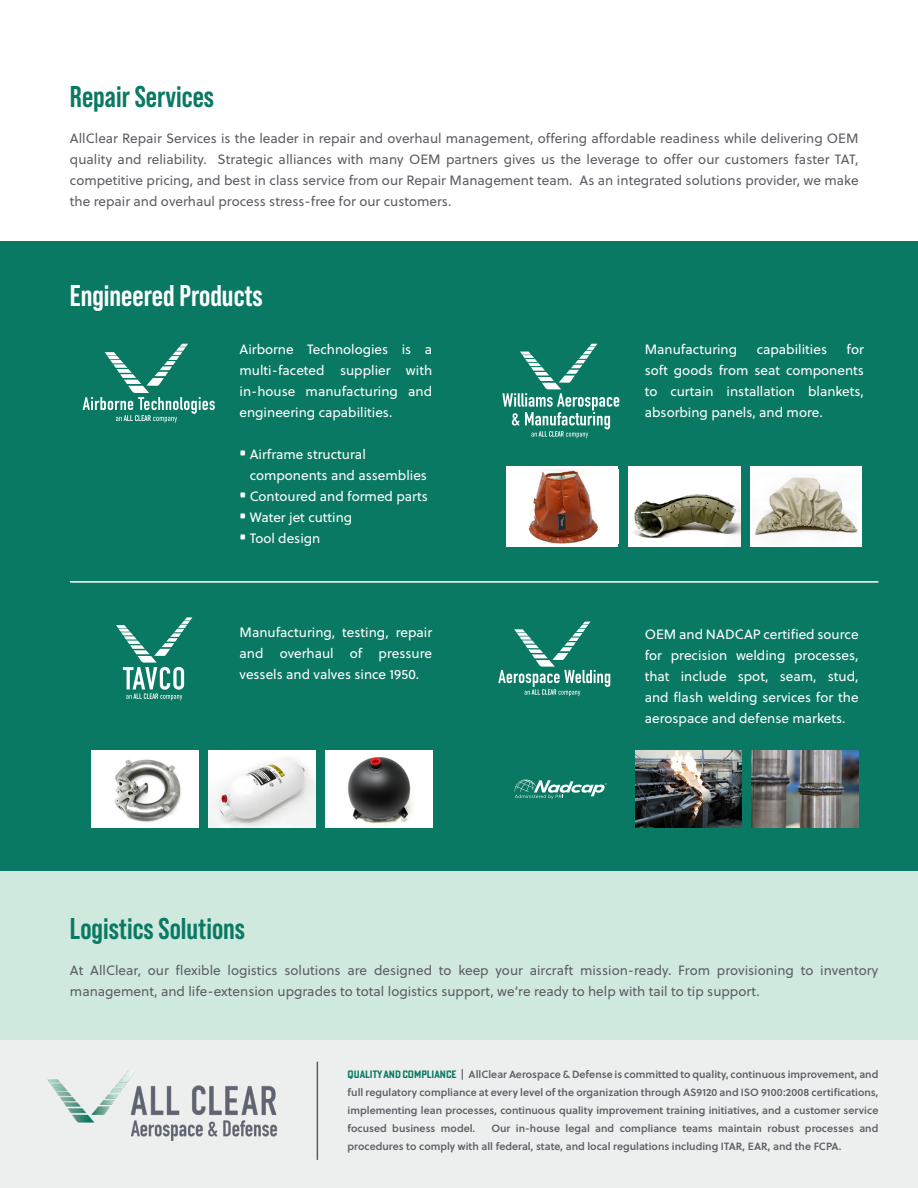
<style>
.page{position:relative;width:918px;height:1188px;background:#fff}
.page>*{position:absolute;margin:0;border:0;box-sizing:border-box;transform-origin:0 0}
.t1{font:700 30px "Bebas Neue Pro";color:#0a7963}
.t2{font:700 30px "Bebas Neue Pro";color:#fff}
.t3{font:13.5px/21px "Soleil";color:#5d5d65}
.t4{font:13.5px/21px "Soleil";color:#fff;text-align:justify}
.t5{font:10.5px/18px "Soleil Sb";color:#5d5d65;text-align:justify}
.s1{font-family:"Poster Gothic Cond ATF";font-weight:700;font-size:18px}
.s2{font-family:"Poster Gothic Cond ATF";font-weight:700;color:#0a7963}
</style>
<div class="page">
<div style="left:0;top:900px;width:918px;height:288px;background:#ecefee"></div>
<img style="left:47px;top:1070px;width:231px;height:71px">
<hr style="left:317px;top:1062px;width:1px;height:98px;background:#5d5d65">
<div style="left:0;top:870px;width:918px;height:170px;background:#d0e9de"></div>
<div style="left:0;top:241px;width:918px;height:629px;background:#0a7963"></div>
<svg style="left:83px;top:344px;width:132px;height:79px"></svg>
<svg style="left:502px;top:344px;width:117px;height:94px"></svg>
<svg style="left:116px;top:617px;width:76px;height:83px"></svg>
<svg style="left:498px;top:622px;width:112px;height:74px"></svg>
<hr style="left:70px;top:581px;width:808px;height:2px;background:#fff">
<div style="left:507px;top:466px;width:111px;height:81px;background:#fff"></div>
<img style="left:528px;top:469px;width:70px;height:75px">
<img style="left:92px;top:751px;width:107px;height:77px">
<img style="left:629px;top:466px;width:111px;height:81px">
<img style="left:209px;top:751px;width:106px;height:77px">
<img style="left:635px;top:751px;width:107px;height:77px">
<div style="left:750px;top:466px;width:112px;height:81px;background:#fff"></div>
<img style="left:754px;top:477px;width:104px;height:59px">
<img style="left:325px;top:751px;width:107px;height:77px">
<img style="left:752px;top:751px;width:107px;height:77px">
<svg style="left:515px;top:780px;width:92px;height:19px"></svg>
<p class="t1" style="left:70px;top:79px;width:146px">Repair Services</p>
<p class="t3" style="left:70px;top:127px;width:790px;text-align:justify">AllClear Repair Services is the leader in repair and overhaul management, offering affordable readiness while delivering OEM quality and reliability. Strategic alliances with many OEM partners gives us the leverage to offer our customers faster TAT, competitive pricing, and best in class service from our Repair Management team. As an integrated solutions provider, we make the repair and overhaul process stress-free for our customers.</p>
<p class="t2" style="left:70px;top:279px;width:194px">Engineered Products</p>
<p class="t4" style="left:240px;top:338px;width:194px">Airborne Technologies is a multi-faceted supplier with in-house manufacturing and engineering capabilities.</p>
<p class="t4" style="left:250px;top:443px;width:179px;text-indent:-10px"><span class="s1">•</span> Airframe structural components and assemblies</p>
<p class="t4" style="left:240px;top:485px;width:190px"><span class="s1">•</span> Contoured and formed parts</p>
<p class="t4" style="left:240px;top:506px;width:114px"><span class="s1">•</span> Water jet cutting</p>
<p class="t4" style="left:240px;top:527px;width:82px"><span class="s1">•</span> Tool design</p>
<p class="t4" style="left:645px;top:338px;width:221px;text-indent:202px">for soft goods from seat components to curtain installation blankets, absorbing panels, and more.</p>
<p class="t4" style="left:645px;top:338px;width:94px">Manufacturing</p>
<p class="t4" style="left:757px;top:338px;width:72px">capabilities</p>
<p class="t4" style="left:240px;top:621px;width:194px">Manufacturing, testing, repair and overhaul of pressure vessels and valves since 1950.</p>
<p class="t4" style="left:645px;top:624px;width:215px">OEM and NADCAP certified source for precision welding processes, that include spot, seam, stud, and flash welding services for the aerospace and defense markets.</p>
<p class="t1" style="left:70px;top:912px;width:177px">Logistics Solutions</p>
<p class="t3" style="left:70px;top:960px;width:810px">At AllClear, our flexible logistics solutions are designed to keep your aircraft mission-ready. From provisioning to inventory management, and life-extension upgrades to total logistics support, we’re ready to help with tail to tip support.</p>
<p class="t5" style="left:348px;top:1064px;width:532px"><span class="s2">QUALITY AND COMPLIANCE</span> | AllClear Aerospace &amp; Defense is committed to quality, continuous improvement, and full regulatory compliance at every level of the organization through AS9120 and ISO 9100:2008 certifications, implementing lean processes, continuous quality improvement training initiatives, and a customer service focused business model.</p>
<p class="t5" style="left:348px;top:1118px;width:532px;text-indent:144px">Our in-house legal and compliance teams maintain robust processes and procedures to comply with all federal, state, and local regulations including ITAR, EAR, and the FCPA.</p>
</div>
